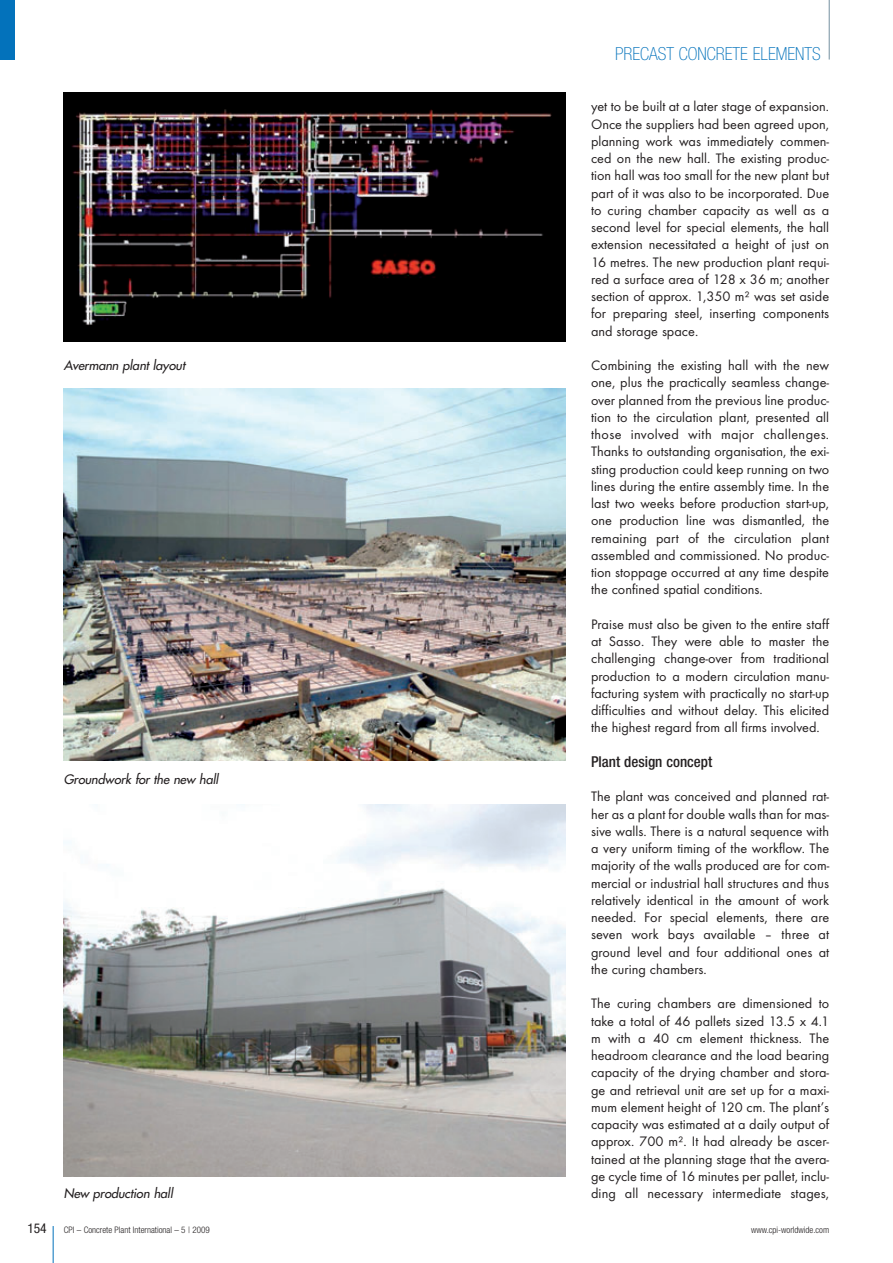
<style>
.page{position:relative;width:893px;height:1263px;background:#fff}
.page>*{position:absolute;margin:0;border:0;box-sizing:border-box;transform-origin:0 0}
.t1{font:100 condensed 18px "Helvetica Neue";color:#0372bb}
.t2{font:500 condensed 15px "Helvetica Neue";color:#231f20}
.t3{font:14.25px/17.2px "Futura T";color:#231f20;text-align:justify}
.t4{font:condensed 13.5px "Helvetica Neue";color:#231f20}
.t5{font:italic 12.75px "Futura";color:#231f20}
.t6{font:300 condensed 9px "Helvetica Neue";color:#231f20}
</style>
<div class="page">
<hr style="left:53px;top:1226px;width:1px;height:37px;background:#0372bb">
<hr style="left:829px;top:0;width:1px;height:60px;background:#73909f">
<div style="left:0;top:0;width:15px;height:60px;background:#0372bb"></div>
<img style="left:64px;top:93px;width:502px;height:248px">
<img style="left:64px;top:388px;width:502px;height:373px">
<img style="left:64px;top:804px;width:502px;height:373px">
<p class="t5" style="left:64px;top:359px;width:125px">Avermann plant layout</p>
<p class="t5" style="left:64px;top:773px;width:158px">Groundwork for the new hall</p>
<p class="t5" style="left:64px;top:1187px;width:113px">New production hall</p>
<p class="t1" style="left:615px;top:47px;width:207px">PRECAST CONCRETE ELEMENTS</p>
<p class="t3" style="left:591px;top:99px;width:240px">yet to be built at a later stage of expansion.<br>Once the suppliers had been agreed upon, planning work was immediately commen&shy;ced on the new hall. The existing produc - tion hall was too small for the new plant but part of it was also to be incorporated. Due to curing chamber capacity as well as a second level for special elements, the hall extension necessitated a height of just on 16 metres. The new production plant requi&shy;red a surface area of 128 x 36 m; another section of approx. 1,350 m² was set aside for preparing steel, inserting components and storage space.</p>
<p class="t3" style="left:591px;top:358px;width:240px">Combining the existing hall with the new one, plus the practically seamless change&shy;over planned from the previous line produc&shy;tion to the circulation plant, presented all those involved with major challenges.<br>Thanks to outstanding organisation, the exi&shy;sting production could keep running on two lines during the entire assembly time. In the last two weeks before production start-up, one production line was dismantled, the remaining part of the circulation plant assembled and commissioned. No produc&shy;tion stoppage occurred at any time despite the confined spatial conditions.</p>
<p class="t3" style="left:591px;top:617px;width:240px">Praise must also be given to the entire staff at Sasso. They were able to master the challenging change-over from traditional production to a modern circulation manu&shy;facturing system with practically no start-up difficulties and without delay. This elicited the highest regard from all firms involved.</p>
<p class="t2" style="left:591px;top:756px;width:123px">Plant design concept</p>
<p class="t3" style="left:591px;top:789px;width:240px">The plant was conceived and planned rat&shy;her as a plant for double walls than for mas&shy;sive walls. There is a natural sequence with a very uniform timing of the workflow. The majority of the walls produced are for com&shy;mercial or industrial hall structures and thus relatively identical in the amount of work needed. For special elements, there are seven work bays available – three at ground level and four additional ones at the curing chambers.</p>
<p class="t3" style="left:591px;top:996px;width:240px">The curing chambers are dimensioned to take a total of 46 pallets sized 13.5 x 4.1 m with a 40 cm element thickness. The head room clearance and the load bearing capacity of the drying chamber and stora&shy;ge and retrieval unit are set up for a maxi&shy;mum element height of 120 cm. The plant’s capacity was estimated at a daily output of approx. 700 m². It had already be ascer&shy;tained at the planning stage that the avera&shy;ge cycle time of 16 minutes per pallet, inclu&shy;ding all necessary intermediate stages,</p>
<p class="t4" style="left:27px;top:1223px;width:21px">154</p>
<p class="t6" style="left:64px;top:1226px;width:147px">CPI – Concrete Plant International – 5 | 2009</p>
<p class="t6" style="left:751px;top:1226px;width:80px">www.cpi-worldwide.com</p>
</div>
